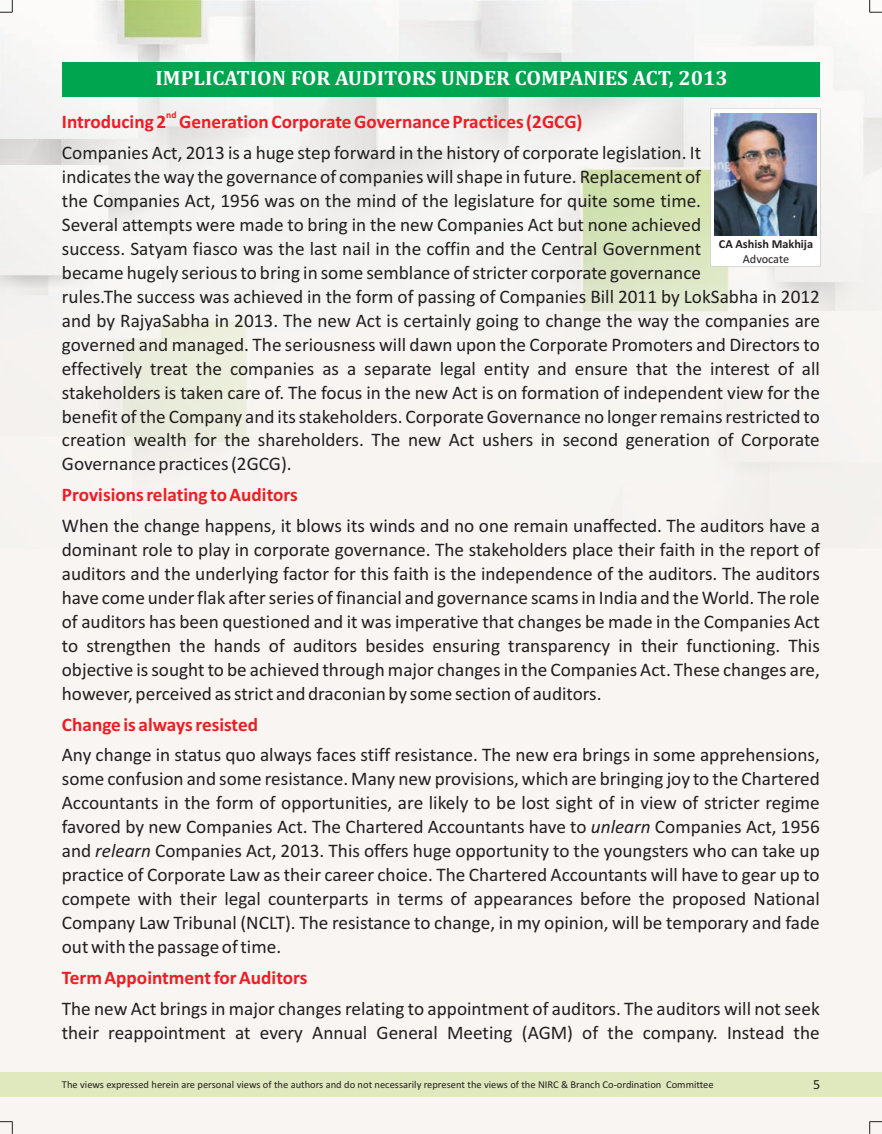
<style>
.page{position:relative;width:882px;height:1134px;background:#f8f5f2}
.page>*{position:absolute;margin:0;border:0;box-sizing:border-box;transform-origin:0 0}
.t1{font:700 21px "Cambria";color:#fff}
.t2{font:19.25px/24px "Calibri";color:#231f20}
.t3{font:700 19.25px "Calibri";color:#ee1d23}
.t4{font:14px "Calibri";color:#231f20}
.t5{font:700 12.25px "Calibri";color:#231f20}
.t6{font:12.25px "Calibri";letter-spacing:-.01em;color:#231f20}
.t7{font:10.5px "Calibri";color:#231f20}
.t8{font:700 9.62px "Calibri";color:#ee1d23}
.s1{font-style:italic}
</style>
<div class="page">
<img style="left:0;top:0;width:882px;height:469px">
<svg style="left:0;top:0;width:13px;height:13px"></svg>
<svg style="left:869px;top:0;width:13px;height:13px"></svg>
<svg style="left:0;top:1121px;width:13px;height:13px"></svg>
<svg style="left:869px;top:1121px;width:13px;height:13px"></svg>
<div style="left:0;top:1072px;width:882px;height:25px;background:#e0e9bd"></div>
<div style="left:62px;top:62px;width:758px;height:35px;background:#00a54f"></div>
<div style="left:710px;top:108px;width:111px;height:159px;border:2px solid #d1d2d4"></div>
<div style="left:711px;top:109px;width:109px;height:157px;background:#fff"></div>
<img style="left:714px;top:114px;width:103px;height:122px">
<p class="t1" style="left:156px;top:69px;width:574px">IMPLICATION FOR AUDITORS UNDER COMPANIES ACT, 2013</p>
<p class="t8" style="left:166px;top:111px;width:12px">nd</p>
<p class="t3" style="left:62px;top:114px;width:522px">Introducing 2 Generation Corporate Governance Practices (2GCG)</p>
<p class="t2" style="left:62px;top:142px;width:760px">Companies Act, 2013 is a huge step forward in the history of corporate legislation. It<br>indicates the way the governance of companies will shape in future. Replacement of<br>the Companies Act, 1956 was on the mind of the legislature for quite some time.<br>Several attempts were made to bring in the new Companies Act but none achieved<br>success. Satyam fiasco was the last nail in the coffin and the Central Government<br>became hugely serious to bring in some semblance of stricter corporate governance<br>rules.The success was achieved in the form of passing of Companies Bill 2011 by LokSabha in 2012 and by RajyaSabha in 2013. The new Act is certainly going to change the way the companies are governed and managed. The seriousness will dawn upon the Corporate Promoters and Directors to effectively treat the companies as a separate legal entity and ensure that the interest of all stakeholders is taken care of. The focus in the new Act is on formation of independent view for the benefit of the Company and its stakeholders. Corporate Governance no longer remains restricted to creation wealth for the shareholders. The new Act ushers in second generation of Corporate Governance practices (2GCG).</p>
<p class="t5" style="left:719px;top:239px;width:96px">CA Ashish Makhija</p>
<p class="t6" style="left:743px;top:254px;width:48px">Advocate</p>
<p class="t3" style="left:62px;top:487px;width:237px">Provisions relating to Auditors</p>
<p class="t2" style="left:62px;top:515px;width:760px;text-align:justify">When the change happens, it blows its winds and no one remain unaffected. The auditors have a dominant role to play in corporate governance. The stakeholders place their faith in the report of auditors and the underlying factor for this faith is the independence of the auditors. The auditors have come under flak after series of financial and governance scams in India and the World. The role of auditors has been questioned and it was imperative that changes be made in the Companies Act to strengthen the hands of auditors besides ensuring transparency in their functioning. This objective is sought to be achieved through major changes in the Companies Act. These changes are, however, perceived as strict and draconian by some section of auditors.</p>
<p class="t3" style="left:62px;top:716px;width:198px">Change is always resisted</p>
<p class="t2" style="left:62px;top:745px;width:760px;text-align:justify">Any change in status quo always faces stiff resistance. The new era brings in some apprehensions, some confusion and some resistance. Many new provisions, which are bringing joy to the Chartered Accountants in the form of opportunities, are likely to be lost sight of in view of stricter regime favored by new Companies Act. The Chartered Accountants have to <span class="s1">unlearn</span> Companies Act, 1956 and <span class="s1">relearn</span> Companies Act, 2013. This offers huge opportunity to the youngsters who can take up practice of Corporate Law as their career choice. The Chartered Accountants will have to gear up to compete with their legal counterparts in terms of appearances before the proposed National Company Law Tribunal (NCLT). The resistance to change, in my opinion, will be temporary and fade out with the passage of time.</p>
<p class="t3" style="left:62px;top:969px;width:247px">Term Appointment for Auditors</p>
<p class="t2" style="left:62px;top:998px;width:760px">The new Act brings in major changes relating to appointment of auditors. The auditors will not seek their reappointment at every Annual General Meeting (AGM) of the company. Instead the</p>
<p class="t7" style="left:62px;top:1080px;width:653px">The views expressed herein are personal views of the authors and do not necessarily represent the views of the NIRC &amp; Branch Co-ordination Committee</p>
<p class="t4" style="left:813px;top:1078px;width:9px">5</p>
</div>
